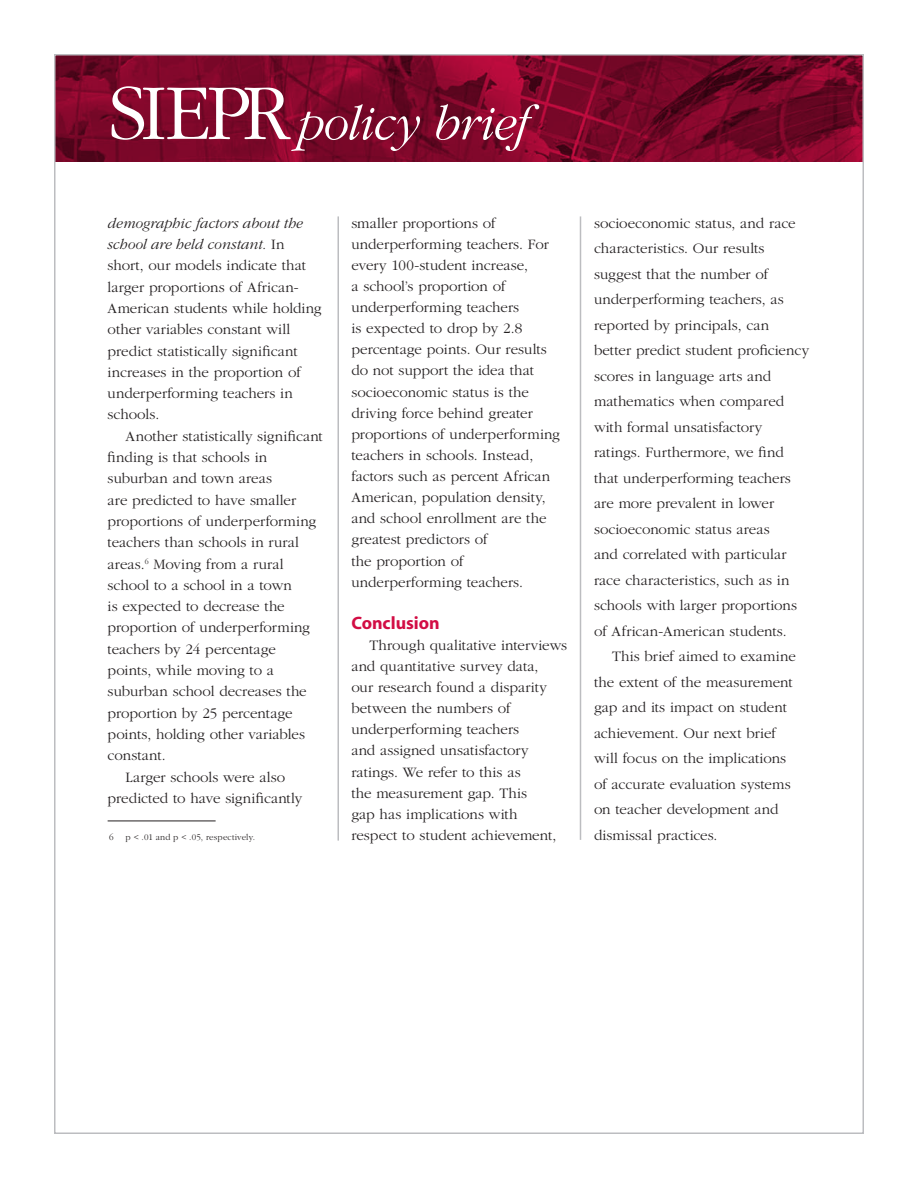
<style>
.page{position:relative;width:918px;height:1188px;background:#fff}
.page>*{position:absolute;margin:0;border:0;box-sizing:border-box;transform-origin:0 0}
.Banner_Text{font:300 82.2px "Garamond";letter-spacing:-.065em;color:#fff}
.t1{font:italic 300 50.7px "Garamond";letter-spacing:-.02em;color:#fff}
.Subhead_1{font:700 18px "Myriad";color:#d20d44}
.Body_1{font:300 15px/21.3px "Garamond";color:#231f20}
.Footnote_2{font:300 15px/21.1px "Garamond";color:#231f20}
.Footnote_2-2{font:300 9px "Garamond";letter-spacing:.015em;color:#231f20}
.s1{font-style:italic}
</style>
<div class="page">
<img style="left:57px;top:57px;width:804px;height:105px">
<hr style="left:580px;top:216px;width:1px;height:624px;background:#bcbdc0">
<hr style="left:338px;top:216px;width:1px;height:625px;background:#bcbdc0">
<hr style="left:108px;top:821px;width:108px;height:1px;background:#231f20">
<p class="Banner_Text" style="left:108px;top:70px;width:184px">SIEPR</p>
<p class="t1" style="left:298px;top:97px;width:233px">policy brief</p>
<p class="Body_1" style="left:108px;top:213px;width:216px"><span class="s1">demographic factors about the school are held constant.</span> In short, our models indicate that larger proportions of African-<br>American students while holding other variables constant will predict statistically significant increases in the proportion of underperforming teachers in schools.</p>
<p class="Body_1" style="left:108px;top:426px;width:217px;text-indent:18px">Another statistically significant finding is that schools in suburban and town areas<br>are predicted to have smaller proportions of underperforming teachers than schools in rural areas.<sup>6</sup> Moving from a rural school to a school in a town<br>is expected to decrease the proportion of underperforming teachers by 24 percentage points, while moving to a suburban school decreases the proportion by 25 percentage points, holding other variables constant.</p>
<p class="Body_1" style="left:108px;top:767px;width:196px;text-align:center">Larger schools were also predicted to have significantly</p>
<p class="Footnote_2-2" style="left:109px;top:833px;width:6px">6</p>
<p class="Footnote_2-2" style="left:126px;top:833px;width:131px">p &lt; .01 and p &lt; .05, respectively.</p>
<p class="Footnote_2" style="left:351px;top:213px;width:210px">smaller proportions of underperforming teachers. For every 100-student increase,<br>a school’s proportion of underperforming teachers<br>is expected to drop by 2.8 percentage points. Our results do not support the idea that socioeconomic status is the driving force behind greater proportions of underperforming teachers in schools. Instead, factors such as percent African<br>American, population density, and school enrollment are the greatest predictors of<br>the proportion of underperforming teachers.</p>
<p class="Subhead_1" style="left:351px;top:613px;width:90px">Conclusion</p>
<p class="Body_1" style="left:351px;top:635px;width:217px;text-indent:18px">Through qualitative interviews and quantitative survey data,<br>our research found a disparity between the numbers of underperforming teachers<br>and assigned unsatisfactory ratings. We refer to this as<br>the measurement gap. This<br>gap has implications with respect to student achievement,</p>
<p class="Body_1" style="left:594px;top:210px;width:217px;line-height:25.5px">socioeconomic status, and race characteristics. Our results suggest that the number of underperforming teachers, as reported by principals, can better predict student proficiency scores in language arts and mathematics when compared with formal unsatisfactory ratings. Furthermore, we find that underperforming teachers are more prevalent in lower socioeconomic status areas<br>and correlated with particular race characteristics, such as in schools with larger proportions of African-American students.</p>
<p class="Body_1" style="left:594px;top:644px;width:203px;line-height:25.5px;text-indent:18px">This brief aimed to examine the extent of the measurement gap and its impact on student achievement. Our next brief will focus on the implications of accurate evaluation systems on teacher development and dismissal practices.</p>
</div>
